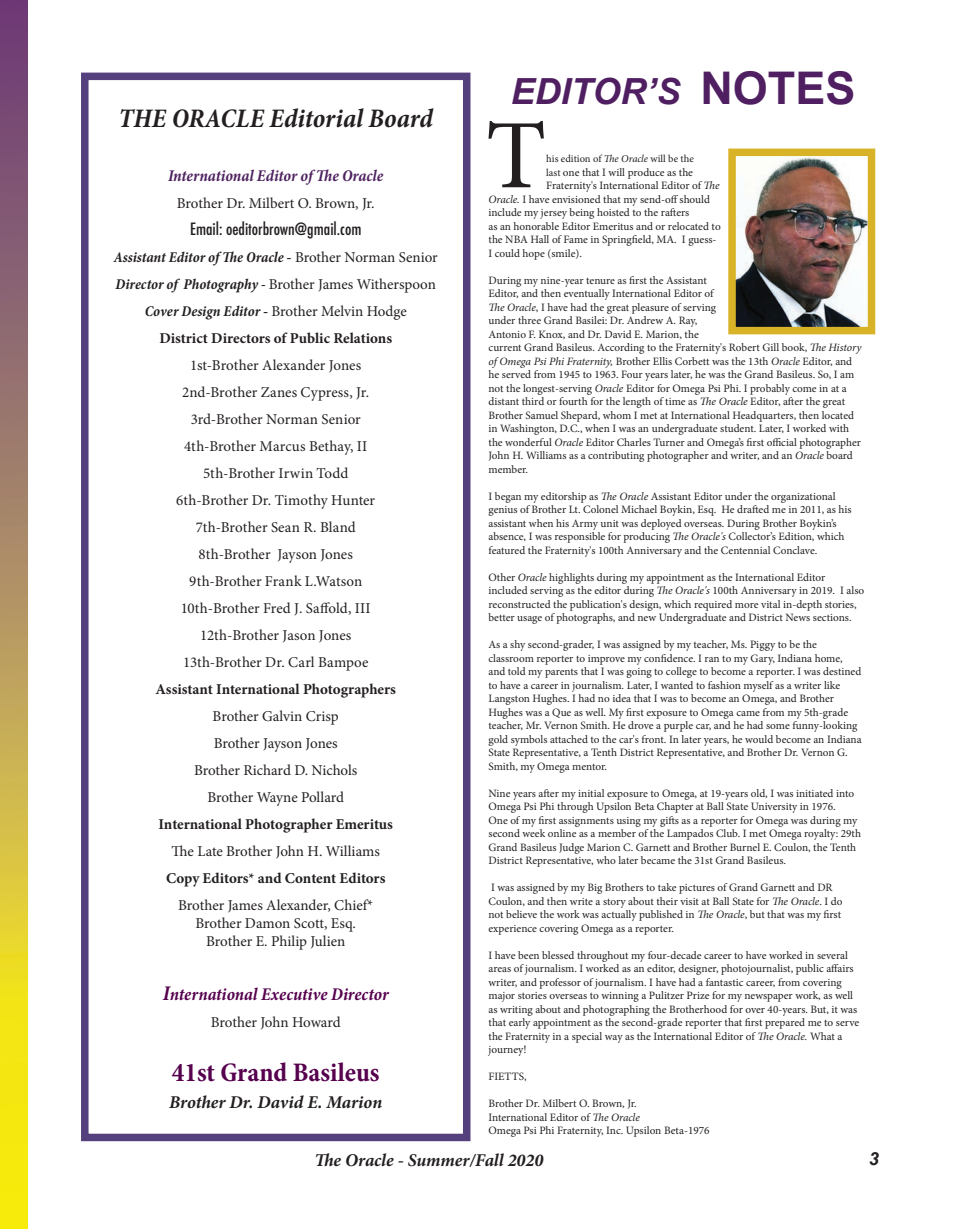
<style>
.page{position:relative;width:959px;height:1229px;background:#fff}
.page>*{position:absolute;margin:0;border:0;box-sizing:border-box;transform-origin:0 0}
.t1{font:98.1px "Minion Pro";color:#231f20}
.t2{font:italic 700 36px "Arial";color:#4f1f61}
.t3{font:italic 700 condensed 27px "Minion Pro";color:#231f20}
.t4{font:700 condensed 27px "Minion Pro";color:#56004e}
.t5{font:italic 700 18px "Minion Pro";letter-spacing:-.005em;color:#231f20}
.t6{font:italic 700 condensed 18px "Minion Pro";color:#56004e}
.t7{font:italic 700 18px "Arial";color:#231f20}
.t8{font:italic 700 condensed 16.5px "Minion Pro";letter-spacing:-.005em;color:#4d215f}
.t9{font:500 condensed 16.5px "Futura";color:#231f20}
.t10{font:15px "Minion Pro";letter-spacing:-.005em;color:#231f20}
.t11{font:700 15px "Minion Pro";letter-spacing:-.005em;color:#231f20}
.t12{font:italic 700 condensed 15px "Minion Pro";letter-spacing:-.005em;color:#231f20}
.t13{font:11.25px/13.5px "Minion Pro";letter-spacing:-.005em;color:#231f20}
.t14{font:10.5px "Minion Pro";color:#231f20}
.s1{font-style:normal;font-stretch:normal}
.s2{font-weight:400;font-style:normal;font-stretch:normal}
.s3{font-weight:700;font-style:italic;font-stretch:condensed}
.s4{font-weight:700}
.s5{font-size:21px}
.s6{font-style:normal;font-size:45px}
.s7{font-style:italic}
.s8{font-size:10.5px}
</style>
<div class="page">
<svg style="left:0;top:0;width:28px;height:1228px;background:#b69951"></svg>
<div style="left:81px;top:73px;width:389px;height:1068px;border:8px solid #54407c"></div>
<img style="left:737px;top:157px;width:129px;height:168px">
<div style="left:728px;top:148px;width:147px;height:186px;border:8px solid #d9b327"></div>
<p class="t3" style="left:118px;top:99px;width:316px">THE ORACLE Editorial Board</p>
<p class="t8" style="left:168px;top:164px;width:217px">International Editor of The Oracle</p>
<p class="t10" style="left:177px;top:193px;width:199px">Brother Dr. Milbert O. Brown, Jr.</p>
<p class="t9" style="left:190px;top:218px;width:173px">Email: oeditorbrown@gmail.com</p>
<p class="t12" style="left:114px;top:246px;width:325px">Assistant Editor of The Oracle <span class="s1">-</span> <span class="s2">Brother Norman Senior</span></p>
<p class="t10" style="left:116px;top:274px;width:322px"><span class="s3">Director of Photography -</span> Brother James Witherspoon</p>
<p class="t10" style="left:145px;top:301px;width:264px"><span class="s3">Cover Design Editor</span> <span class="s4">-</span> Brother Melvin Hodge</p>
<p class="t11" style="left:159px;top:327px;width:234px">District Directors of Public Relations</p>
<p class="t10" style="left:190px;top:355px;width:173px">1st-Brother Alexander Jones</p>
<p class="t10" style="left:182px;top:382px;width:188px">2nd-Brother Zanes Cypress, Jr.</p>
<p class="t10" style="left:191px;top:409px;width:171px">3rd-Brother Norman Senior</p>
<p class="t10" style="left:184px;top:436px;width:185px">4th-Brother Marcus Bethay, II</p>
<p class="t10" style="left:203px;top:463px;width:146px">5th-Brother Irwin Todd</p>
<p class="t10" style="left:176px;top:490px;width:200px">6th-Brother Dr. Timothy Hunter</p>
<p class="t10" style="left:196px;top:517px;width:161px">7th-Brother Sean R. Bland</p>
<p class="t10" style="left:198px;top:544px;width:156px">8th-Brother Jayson Jones</p>
<p class="t10" style="left:189px;top:571px;width:174px">9th-Brother Frank L.Watson</p>
<p class="t10" style="left:181px;top:598px;width:191px">10th-Brother Fred J. Saffold, III</p>
<p class="t10" style="left:200px;top:625px;width:153px">12th-Brother Jason Jones</p>
<p class="t10" style="left:183px;top:652px;width:187px">13th-Brother Dr. Carl Bampoe</p>
<p class="t11" style="left:156px;top:678px;width:242px">Assistant International Photographers</p>
<p class="t10" style="left:213px;top:706px;width:128px">Brother Galvin Crisp</p>
<p class="t10" style="left:214px;top:733px;width:126px">Brother Jayson Jones</p>
<p class="t10" style="left:194px;top:760px;width:165px">Brother Richard D. Nichols</p>
<p class="t10" style="left:207px;top:787px;width:138px">Brother Wayne Pollard</p>
<p class="t11" style="left:158px;top:813px;width:236px">International Photographer Emeritus</p>
<p class="t10" style="left:172px;top:841px;width:210px">The Late Brother John H. Williams</p>
<p class="t11" style="left:166px;top:867px;width:221px">Copy Editors* and Content Editors</p>
<p class="t10" style="left:178px;top:895px;width:196px">Brother James Alexander, Chief*</p>
<p class="t10" style="left:195px;top:913px;width:162px">Brother Damon Scott, Esq.</p>
<p class="t10" style="left:206px;top:931px;width:141px">Brother E. Philip Julien</p>
<p class="t6" style="left:163px;top:981px;width:227px"><span class="s5">I</span>nternational Executive Director</p>
<p class="t10" style="left:211px;top:1012px;width:131px">Brother John Howard</p>
<p class="t4" style="left:172px;top:1053px;width:209px">41st Grand Basileus</p>
<p class="t5" style="left:169px;top:1089px;width:215px">Brother Dr. David E. Marion</p>
<p class="t2" style="left:511px;top:68px;width:346px">EDITOR’S <span class="s6">NOTES</span></p>
<p class="t1" style="left:485px;top:90px;width:62px">T</p>
<p class="t14" style="left:546px;top:152px;width:149px">his edition of <span class="s7">The Oracle</span> will be the</p>
<p class="t13" style="left:546px;top:165px;width:148px"><span class="s8">last</span> one that I will produce as the</p>
<p class="t13" style="left:546px;top:179px;width:175px">Fraternity's International Editor of <span class="s7">The</span></p>
<p class="t13" style="left:488px;top:192px;width:223px"><span class="s7">Oracle.</span> I have envisioned that my send-off should</p>
<p class="t13" style="left:488px;top:206px;width:202px">include my jersey being hoisted to the rafters</p>
<p class="t13" style="left:488px;top:219px;width:234px">as an honorable Editor Emeritus and or relocated to the NBA Hall of Fame in Springfield, MA. I guess-</p>
<p class="t13" style="left:488px;top:246px;width:95px">I could hope (smile).</p>
<p class="t13" style="left:488px;top:273px;width:374px">During my nine-year tenure as first the Assistant<br>Editor, and then eventually International Editor of<br><span class="s7">The Oracle</span>, I have had the great pleasure of serving<br>under three Grand Basilei: Dr. Andrew A. Ray,<br>Antonio F. Knox, and Dr. David E. Marion, the<br>current Grand Basileus. According to the Fraternity's Robert Gill book, <span class="s7">The History of Omega Psi Phi Fraternity,</span> Brother Ellis Corbett was the 13th <span class="s7">Oracle</span> Editor, and he served from 1945 to 1963. Four years later, he was the Grand Basileus. So, I am not the longest-serving <span class="s7">Oracle</span> Editor for Omega Psi Phi. I probably come in at a distant third or fourth for the length of time as <span class="s7">The Oracle</span> Editor, after the great Brother Samuel Shepard, whom I met at International Headquarters, then located in Washington, D.C., when I was an undergraduate student. Later, I worked with the wonderful <span class="s7">Oracle</span> Editor Charles Turner and Omega’s first official photographer John H. Williams as a contributing photographer and writer, and an <span class="s7">Oracle</span> board member.</p>
<p class="t13" style="left:488px;top:489px;width:364px">I began my editorship as <span class="s7">The Oracle</span> Assistant Editor under the organizational genius of Brother Lt. Colonel Michael Boykin, Esq. He drafted me in 2011, as his assistant when his Army unit was deployed overseas. During Brother Boykin’s absence, I was responsible for producing <span class="s7">The Oracle's</span> Collector’s Edition, which featured the Fraternity's 100th Anniversary and the Centennial Conclave.</p>
<p class="t13" style="left:488px;top:570px;width:377px">Other <span class="s7">Oracle</span> highlights during my appointment as the International Editor included serving as the editor during <span class="s7">The Oracle's</span> 100th Anniversary in 2019. I also reconstructed the publication's design, which required more vital in-depth stories, better usage of photographs, and new Undergraduate and District News sections.</p>
<p class="t13" style="left:488px;top:638px;width:375px">As a shy second-grader, I was assigned by my teacher, Ms. Piggy to be the classroom reporter to improve my confidence. I ran to my Gary, Indiana home, and told my parents that I was going to college to become a reporter. I was destined to have a career in journalism. Later, I wanted to fashion myself as a writer like Langston Hughes. I had no idea that I was to become an Omega, and Brother Hughes was a Que as well. My first exposure to Omega came from my 5th-grade teacher, Mr. Vernon Smith. He drove a purple car, and he had some funny-looking gold symbols attached to the car's front. In later years, he would become an Indiana State Representative, a Tenth District Representative, and Brother Dr. Vernon G.<br>Smith, my Omega mentor.</p>
<p class="t13" style="left:488px;top:786px;width:374px">Nine years after my initial exposure to Omega, at 19-years old, I was initiated into Omega Psi Phi through Upsilon Beta Chapter at Ball State University in 1976.<br>One of my first assignments using my gifts as a reporter for Omega was during my second week online as a member of the Lampados Club. I met Omega royalty: 29th Grand Basileus Judge Marion C. Garnett and Brother Burnel E. Coulon, the Tenth District Representative, who later became the 31st Grand Basileus.</p>
<p class="t13" style="left:488px;top:881px;width:355px">I was assigned by my Big Brothers to take pictures of Grand Garnett and DR Coulon, and then write a story about their visit at Ball State for <span class="s7">The Oracle</span>. I do not believe the work was actually published in <span class="s7">The Oracle</span>, but that was my first experience covering Omega as a reporter.</p>
<p class="t13" style="left:488px;top:948px;width:372px">I have been blessed throughout my four-decade career to have worked in several areas of journalism. I worked as an editor, designer, photojournalist, public affairs writer, and professor of journalism. I have had a fantastic career, from covering major stories overseas to winning a Pulitzer Prize for my newspaper work, as well as writing about and photographing the Brotherhood for over 40-years. But, it was that early appointment as the second-grade reporter that first prepared me to serve the Fraternity in a special way as the International Editor of <span class="s7">The Oracle.</span> What a journey!</p>
<p class="t13" style="left:488px;top:1070px;width:40px">FIETTS,</p>
<p class="t13" style="left:488px;top:1097px;width:150px">Brother Dr. Milbert O. Brown, Jr.</p>
<p class="t13" style="left:488px;top:1110px;width:153px">International Editor of <span class="s7">The Oracle</span></p>
<p class="t13" style="left:488px;top:1124px;width:223px">Omega Psi Phi Fraternity, Inc. Upsilon Beta-1976</p>
<h3 class="t5" style="left:314px;top:1147px;width:230px">The Oracle - Summer/Fall 2020</h3>
<h3 class="t7" style="left:868px;top:1146px;width:12px">3</h3>
</div>
